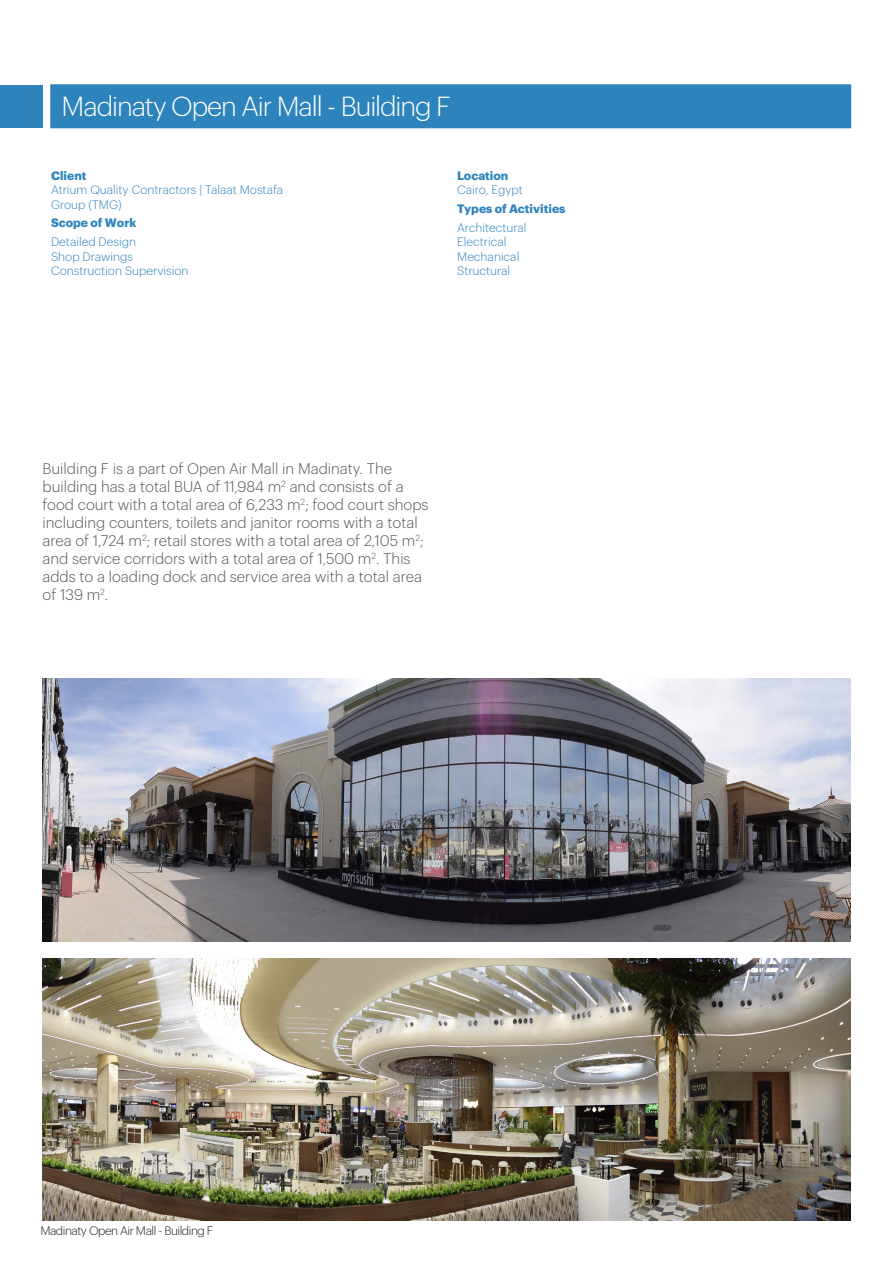
<style>
.page{position:relative;width:893px;height:1263px;background:#fff}
.page>*{position:absolute;margin:0;border:0;box-sizing:border-box;transform-origin:0 0}
.t1{font:300 27px "Graphik";letter-spacing:-.04em;color:#fff}
.t2{font:300 15px/18px "Graphik";color:#54555a}
.t3{font:300 12px/14.4px "Graphik";color:#2f84be}
.t4{font:700 12px "Graphik";color:#2f84be}
.t5{font:300 12px "Graphik";letter-spacing:-.04em;color:#231f20}
</style>
<div class="page">
<div style="left:0;top:85px;width:43px;height:43px;background:#2f84be"></div>
<div style="left:50px;top:84px;width:801px;height:44px;background:#2d84bc;border:2px solid #2d84bc"></div>
<img style="left:43px;top:679px;width:807px;height:262px">
<img style="left:43px;top:958px;width:807px;height:262px">
<p class="t1" style="left:62px;top:87px;width:391px">Madinaty Open Air Mall - Building F</p>
<p class="t4" style="left:51px;top:166px;width:37px">Client</p>
<p class="t3" style="left:51px;top:182px;width:234px">Atrium Quality Contractors | Talaat Mostafa<br>Group (TMG)</p>
<p class="t4" style="left:51px;top:214px;width:87px">Scope of Work</p>
<p class="t3" style="left:51px;top:234px;width:87px">Detailed Design</p>
<p class="t3" style="left:51px;top:248px;width:84px">Shop Drawings</p>
<p class="t3" style="left:51px;top:262px;width:139px">Construction Supervision</p>
<p class="t4" style="left:457px;top:166px;width:53px">Location</p>
<p class="t3" style="left:457px;top:182px;width:67px">Cairo, Egypt</p>
<p class="t4" style="left:457px;top:199px;width:110px">Types of Activities</p>
<p class="t3" style="left:457px;top:219px;width:71px">Architectural</p>
<p class="t3" style="left:457px;top:234px;width:51px">Electrical</p>
<p class="t3" style="left:457px;top:248px;width:64px">Mechanical</p>
<p class="t3" style="left:457px;top:262px;width:55px">Structural</p>
<p class="t2" style="left:43px;top:458px;width:388px">Building F is a part of Open Air Mall in Madinaty. The building has a total BUA of 11,984 m<sup>2</sup> and consists of a food court with a total area of 6,233 m<sup>2</sup>; food court shops including counters, toilets and janitor rooms with a total area of 1,724 m<sup>2</sup>; retail stores with a total area of 2,105 m<sup>2</sup>; and service corridors with a total area of 1,500 m<sup>2</sup>. This adds to a loading dock and service area with a total area of 139 m<sup>2</sup>.</p>
<p class="t5" style="left:40px;top:1221px;width:174px">Madinaty Open Air Mall - Building F</p>
</div>
